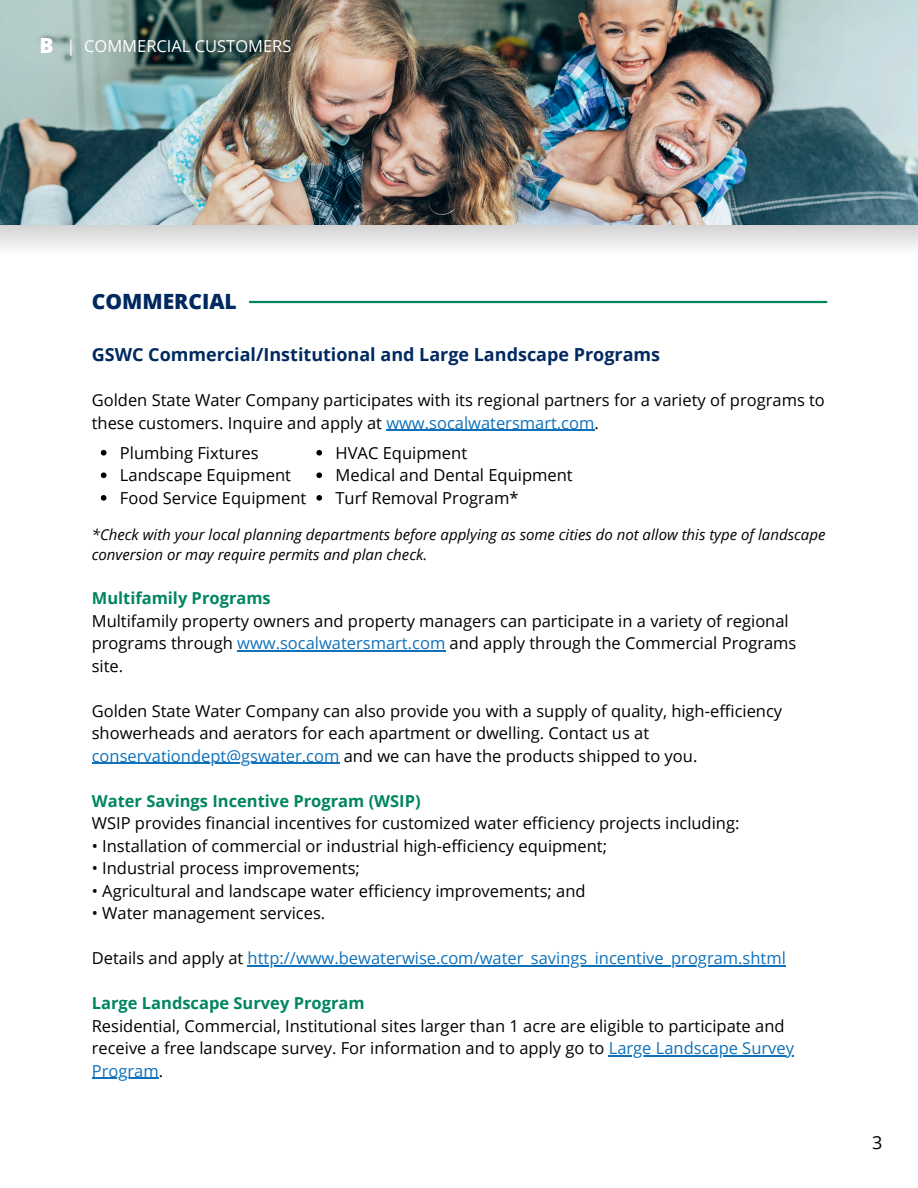
<style>
.page{position:relative;width:918px;height:1188px;background:#fff}
.page>*{position:absolute;margin:0;border:0;box-sizing:border-box;transform-origin:0 0}
.t1{font:800 21px "Open Sans";color:#002960}
.t2{font:800 21px "Open Sans";color:#fff}
.t3{font:700 18px "Open Sans";color:#002960}
.t4{font:18px "Open Sans";color:#000}
.t5{font:16.5px/22.5px "Open Sans";color:#000}
.t6{font:16.5px "Open Sans";color:#0e71ba}
.t7{font:700 16.5px "Open Sans";color:#008561}
.t8{font:16.5px "Open Sans";color:#fff}
.t9{font:italic 15px "Open Sans";color:#000}
.s1{color:#0e71ba}
.s2{color:#000}
</style>
<div class="page">
<img style="left:0;top:224px;width:918px;height:24px">
<img style="left:0;top:0;width:918px;height:224px">
<hr style="left:386px;top:430px;width:208px;height:1px;background:#0e71ba">
<hr style="left:237px;top:650px;width:208px;height:1px;background:#0e71ba">
<hr style="left:92px;top:763px;width:247px;height:1px;background:#0e71ba">
<hr style="left:248px;top:965px;width:538px;height:1px;background:#0e71ba">
<hr style="left:609px;top:1055px;width:185px;height:1px;background:#0e71ba">
<hr style="left:92px;top:1078px;width:67px;height:1px;background:#0e71ba">
<hr style="left:250px;top:301px;width:576px;height:2px;background:#008561">
<svg style="left:316px;top:450px;width:6px;height:6px"></svg>
<svg style="left:316px;top:472px;width:6px;height:6px"></svg>
<svg style="left:316px;top:495px;width:6px;height:6px"></svg>
<svg style="left:101px;top:450px;width:5px;height:6px"></svg>
<svg style="left:101px;top:472px;width:5px;height:6px"></svg>
<svg style="left:101px;top:495px;width:5px;height:6px"></svg>
<p class="t2" style="left:40px;top:31px;width:16px">B</p>
<p class="t8" style="left:67px;top:35px;width:227px">| COMMERCIAL CUSTOMERS</p>
<p class="t1" style="left:92px;top:287px;width:147px">COMMERCIAL</p>
<p class="t3" style="left:92px;top:342px;width:570px">GSWC Commercial/Institutional and Large Landscape Programs</p>
<h1 class="t5" style="left:92px;top:389px;width:735px">Golden State Water Company participates with its regional partners for a variety of programs to</h1>
<p class="t5" style="left:92px;top:411px;width:509px">these customers. Inquire and apply at <span class="s1">www.socalwatersmart.com</span>.</p>
<p class="t5" style="left:120px;top:441px;width:140px">Plumbing Fixtures</p>
<p class="t5" style="left:120px;top:464px;width:173px">Landscape Equipment</p>
<p class="t5" style="left:120px;top:486px;width:188px">Food Service Equipment</p>
<p class="t5" style="left:336px;top:441px;width:133px">HVAC Equipment</p>
<p class="t5" style="left:336px;top:464px;width:239px">Medical and Dental Equipment</p>
<p class="t5" style="left:336px;top:486px;width:185px">Turf Removal Program*</p>
<p class="t9" style="left:92px;top:524px;width:735px">*Check with your local planning departments before applying as some cities do not allow this type of landscape</p>
<h3 class="t9" style="left:92px;top:544px;width:337px">conversion or may require permits and plan check.</h3>
<h3 class="t7" style="left:92px;top:587px;width:181px">Multifamily Programs</h3>
<h4 class="t5" style="left:92px;top:609px;width:706px">Multifamily property owners and property managers can participate in a variety of regional programs through <span class="s1">www.socalwatersmart.com</span> and apply through the Commercial Programs site.</h4>
<h4 class="t5" style="left:92px;top:699px;width:692px">Golden State Water Company can also provide you with a supply of quality, high-efficiency</h4>
<p class="t5" style="left:92px;top:722px;width:559px">showerheads and aerators for each apartment or dwelling. Contact us at</p>
<h4 class="t5" style="left:92px;top:744px;width:607px"><span class="s1">conservationdept@gswater.com</span> and we can have the products shipped to you.</h4>
<h4 class="t7" style="left:92px;top:789px;width:330px">Water Savings Incentive Program (WSIP)</h4>
<h4 class="t5" style="left:92px;top:812px;width:649px">WSIP provides financial incentives for customized water efficiency projects including:</h4>
<h4 class="t5" style="left:92px;top:834px;width:517px">• Installation of commercial or industrial high-efficiency equipment;</h4>
<h4 class="t5" style="left:92px;top:857px;width:270px">• Industrial process improvements;</h4>
<h4 class="t5" style="left:92px;top:879px;width:495px">• Agricultural and landscape water efficiency improvements; and</h4>
<h4 class="t5" style="left:92px;top:902px;width:235px">• Water management services.</h4>
<h4 class="t6" style="left:92px;top:947px;width:696px"><span class="s2">Details and apply at</span> http://www.bewaterwise.com/water_savings_incentive_program.shtml</h4>
<h4 class="t7" style="left:92px;top:992px;width:274px">Large Landscape Survey Program</h4>
<h4 class="t5" style="left:92px;top:1014px;width:704px">Residential, Commercial, Institutional sites larger than 1 acre are eligible to participate and receive a free landscape survey. For information and to apply go to <span class="s1">Large Landscape Survey</span></h4>
<p class="t6" style="left:92px;top:1059px;width:73px">Program<span class="s2">.</span></p>
<p class="t4" style="left:872px;top:1130px;width:12px">3</p>
</div>
